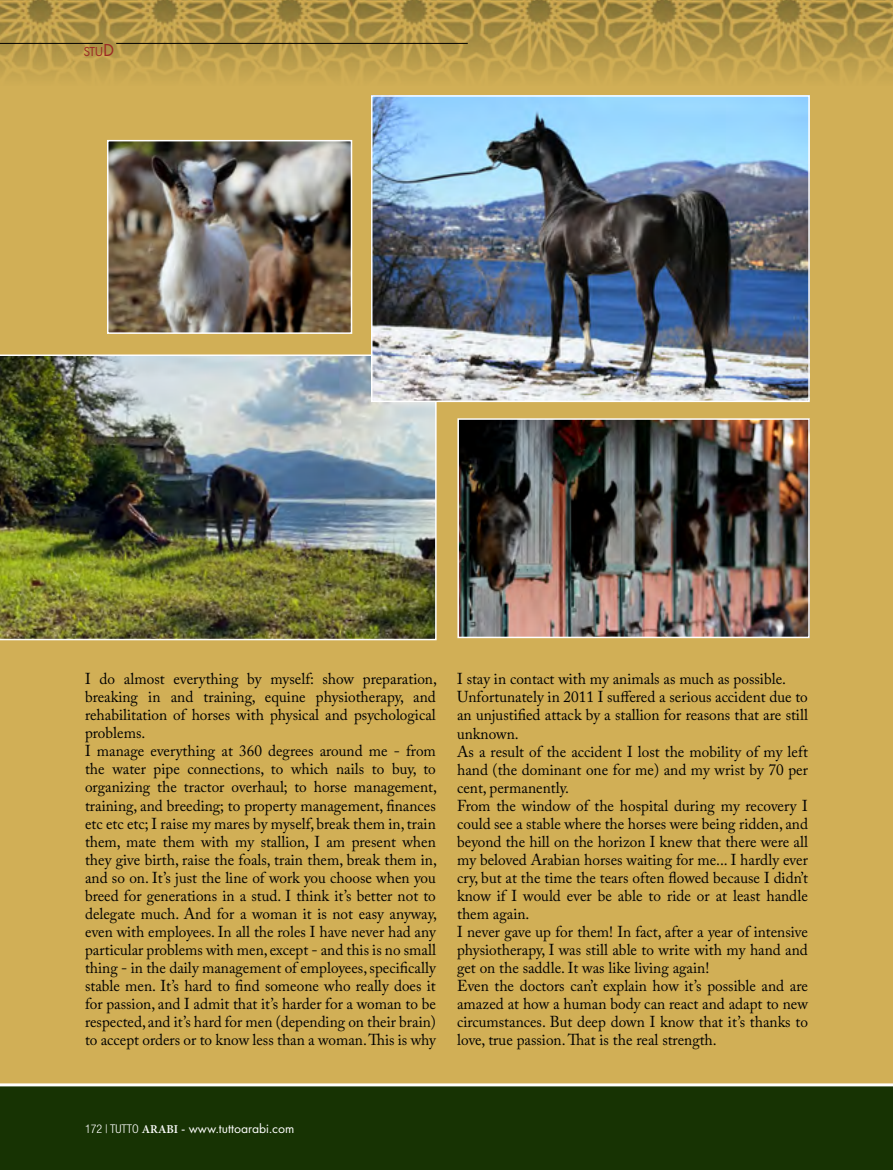
<style>
.page{position:relative;width:893px;height:1170px;background:#fff}
.page>*{position:absolute;margin:0;border:0;box-sizing:border-box;transform-origin:0 0}
.t1{font:15.75px/18px "Adobe Caslon Pro";color:#000}
.t2{font:13.5px "Futura PT";color:#fff}
.t3{font:13.5px "Futura PT";color:#9c2724}
.s1{font-size:18px}
.s2{font-family:"Helvetica Neue LT Std";font-weight:300;font-stretch:condensed;font-size:12px}
.s3{font-family:"Minion Pro";font-weight:600;font-size:12px}
</style>
<div class="page">
<div style="left:0;top:0;width:893px;height:1169px;background:#d1af56"></div>
<img style="left:0;top:0;width:893px;height:76px">
<div style="left:0;top:1084px;width:893px;height:85px;background:#173303"></div>
<hr style="left:116px;top:43px;width:352px;height:1px;background:#000">
<hr style="left:0;top:43px;width:103px;height:1px;background:#000">
<img style="left:460px;top:421px;width:347px;height:214px">
<div style="left:457px;top:418px;width:353px;height:220px;border:2px solid #fff"></div>
<img style="left:110px;top:143px;width:239px;height:188px">
<div style="left:107px;top:140px;width:245px;height:194px;border:2px solid #fff"></div>
<img style="left:0;top:354px;width:437px;height:286px">
<hr style="left:0;top:1083px;width:893px;height:3px;background:#fff">
<img style="left:374px;top:98px;width:433px;height:301px">
<div style="left:371px;top:95px;width:439px;height:307px;border:2px solid #fff"></div>
<p class="t3" style="left:83px;top:44px;width:33px">STU<span class="s1">D</span></p>
<p class="t1" style="left:85px;top:670px;width:353px">I do almost everything by myself: show preparation, breaking in and training, equine physiotherapy, and rehabilitation of horses with physical and psychological problems.<br>I manage everything at 360 degrees around me - from the water pipe connections, to which nails to buy, to organizing the tractor overhaul; to horse management, training, and breeding; to property management, finances etc etc etc; I raise my mares by myself, break them in, train them, mate them with my stallion, I am present when they give birth, raise the foals, train them, break them in, and so on. It’s just the line of work you choose when you breed for generations in a stud. I think it’s better not to delegate much. And for a woman it is not easy anyway, even with employees. In all the roles I have never had any particular problems with men, except - and this is no small thing - in the daily management of employees, specifically stable men. It’s hard to find someone who really does it for passion, and I admit that it’s harder for a woman to be respected, and it’s hard for men (depending on their brain) to accept orders or to know less than a woman. This is why</p>
<p class="t1" style="left:457px;top:670px;width:352px">I stay in contact with my animals as much as possible.<br>Unfortunately in 2011 I suffered a serious accident due to an unjustified attack by a stallion for reasons that are still unknown.<br>As a result of the accident I lost the mobility of my left hand (the dominant one for me) and my wrist by 70 per cent, permanently.<br>From the window of the hospital during my recovery I could see a stable where the horses were being ridden, and beyond the hill on the horizon I knew that there were all my beloved Arabian horses waiting for me... I hardly ever cry, but at the time the tears often flowed because I didn’t know if I would ever be able to ride or at least handle them again.<br>I never gave up for them! In fact, after a year of intensive physiotherapy, I was still able to write with my hand and get on the saddle. It was like living again!<br>Even the doctors can’t explain how it’s possible and are amazed at how a human body can react and adapt to new circumstances. But deep down I know that it’s thanks to love, true passion. That is the real strength.</p>
<p class="t2" style="left:85px;top:1119px;width:211px"><span class="s2">172 | TUTTO</span> <span class="s3">ARABI</span> - www.tuttoarabi.com</p>
</div>
